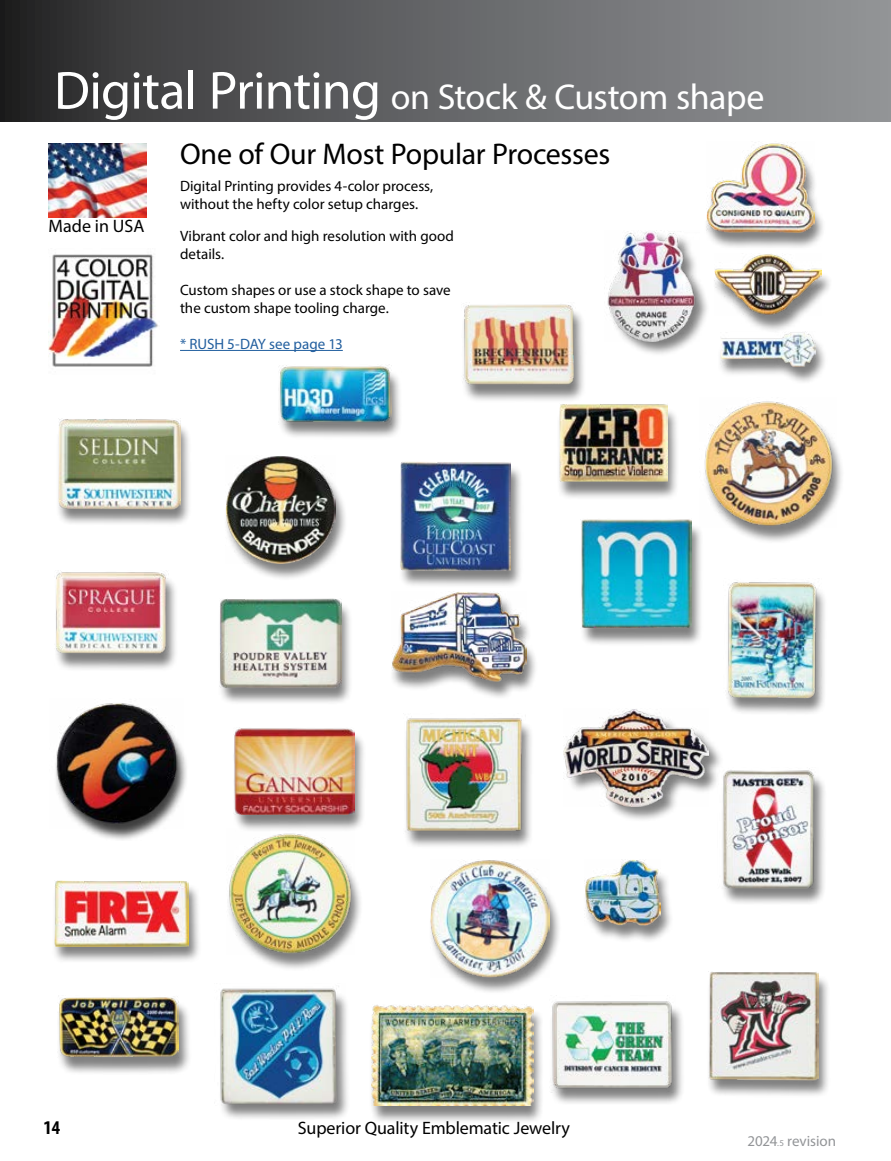
<style>
.page{position:relative;width:891px;height:1161px;background:#fff}
.page>*{position:absolute;margin:0;border:0;box-sizing:border-box;transform-origin:0 0}
.t1{font:36px "Myriad Pro";letter-spacing:-.015em;color:#fff}
.t2{font:30px "Myriad Pro";letter-spacing:-.01em;color:#000}
.t3{font:700 condensed 19.5px "Myriad Pro";color:#000}
.t4{font:18px "Myriad Pro";letter-spacing:-.005em;color:#000}
.t5{font:15px/18px "Myriad Pro";color:#000}
.t6{font:15px "Myriad Pro";color:#215e9e}
.t7{font:15px "Myriad Pro";letter-spacing:-.005em;color:#939598}
.s1{font-size:54px}
.s2{font-size:9px}
</style>
<div class="page">
<div style="left:0;top:0;width:891px;height:122px;background:linear-gradient(to right,#2d2d2e,#979a9c)"></div>
<div style="left:717px;top:335px;width:111px;height:51px;background:#000;opacity:.5"></div>
<img style="left:720px;top:334px;width:96px;height:34px">
<div style="left:712px;top:257px;width:122px;height:77px;background:#000;opacity:.5"></div>
<img style="left:714px;top:254px;width:108px;height:62px">
<div style="left:390px;top:594px;width:148px;height:106px;background:#000;opacity:.5"></div>
<img style="left:391px;top:592px;width:135px;height:90px">
<div style="left:583px;top:862px;width:91px;height:81px;background:#000;opacity:.5"></div>
<img style="left:585px;top:860px;width:75px;height:66px">
<div style="left:368px;top:1008px;width:177px;height:116px;background:#000;opacity:.5"></div>
<img style="left:371px;top:1005px;width:162px;height:100px">
<div style="left:557px;top:407px;width:123px;height:93px;background:#000;opacity:.5"></div>
<img style="left:559px;top:404px;width:108px;height:78px">
<div style="left:705px;top:146px;width:121px;height:105px;background:#000;opacity:.5"></div>
<img style="left:706px;top:143px;width:108px;height:89px">
<div style="left:51px;top:883px;width:151px;height:81px;background:#000;opacity:.5"></div>
<img style="left:54px;top:881px;width:135px;height:65px">
<div style="left:726px;top:584px;width:102px;height:132px;background:#000;opacity:.5"></div>
<img style="left:726px;top:582px;width:95px;height:116px">
<div style="left:702px;top:405px;width:143px;height:139px;background:#000;opacity:.5"></div>
<img style="left:702px;top:401px;width:134px;height:127px">
<div style="left:404px;top:721px;width:130px;height:128px;background:#000;opacity:.5"></div>
<img style="left:404px;top:718px;width:121px;height:117px">
<div style="left:224px;top:458px;width:124px;height:123px;background:#000;opacity:.5"></div>
<img style="left:226px;top:456px;width:109px;height:108px">
<hr style="left:180px;top:350px;width:163px;height:1px;background:#215e9e">
<div style="left:232px;top:732px;width:135px;height:101px;background:#000;opacity:.5"></div>
<img style="left:234px;top:728px;width:120px;height:86px">
<div style="left:278px;top:369px;width:125px;height:71px;background:#000;opacity:.5"></div>
<img style="left:278px;top:364px;width:113px;height:61px">
<div style="left:428px;top:864px;width:134px;height:131px;background:#000;opacity:.5"></div>
<img style="left:431px;top:860px;width:118px;height:117px">
<div style="left:218px;top:601px;width:135px;height:104px;background:#000;opacity:.5"></div>
<img style="left:220px;top:598px;width:121px;height:90px">
<div style="left:57px;top:1000px;width:135px;height:75px;background:#000;opacity:.5"></div>
<img style="left:57px;top:997px;width:122px;height:61px">
<div style="left:56px;top:421px;width:136px;height:106px;background:#000;opacity:.5"></div>
<img style="left:59px;top:419px;width:121px;height:91px">
<div style="left:54px;top:574px;width:124px;height:98px;background:#000;opacity:.5"></div>
<img style="left:54px;top:571px;width:115px;height:84px">
<div style="left:398px;top:464px;width:126px;height:125px;background:#000;opacity:.5"></div>
<img style="left:401px;top:462px;width:110px;height:108px">
<div style="left:550px;top:1005px;width:135px;height:101px;background:#000;opacity:.5"></div>
<img style="left:550px;top:995px;width:126px;height:98px">
<div style="left:227px;top:836px;width:136px;height:135px;background:#000;opacity:.5"></div>
<img style="left:227px;top:828px;width:127px;height:127px">
<div style="left:219px;top:992px;width:131px;height:129px;background:#000;opacity:.5"></div>
<img style="left:219px;top:986px;width:127px;height:119px">
<div style="left:720px;top:774px;width:107px;height:131px;background:#000;opacity:.5"></div>
<img style="left:720px;top:768px;width:99px;height:120px">
<div style="left:462px;top:308px;width:125px;height:95px;background:#000;opacity:.5"></div>
<img style="left:462px;top:304px;width:113px;height:83px">
<div style="left:579px;top:523px;width:125px;height:123px;background:#000;opacity:.5"></div>
<img style="left:581px;top:519px;width:110px;height:110px">
<div style="left:706px;top:975px;width:125px;height:123px;background:#000;opacity:.5"></div>
<img style="left:708px;top:972px;width:111px;height:109px">
<img style="left:48px;top:254px;width:110px;height:113px">
<div style="left:54px;top:707px;width:135px;height:135px;background:#000;opacity:.75"></div>
<img style="left:54px;top:703px;width:129px;height:126px">
<img style="left:49px;top:144px;width:97px;height:73px">
<div style="left:564px;top:710px;width:161px;height:113px;background:#000;opacity:.5"></div>
<img style="left:564px;top:709px;width:144px;height:97px">
<div style="left:608px;top:230px;width:105px;height:128px;background:#000;opacity:.5"></div>
<img style="left:607px;top:231px;width:93px;height:110px">
<h1 class="t1" style="left:54px;top:74px;width:712px"><span class="s1">Digital Printing</span> on Stock &amp; Custom shape</h1>
<p class="t4" style="left:49px;top:215px;width:97px">Made in USA</p>
<h2 class="t2" style="left:180px;top:135px;width:432px">One of Our Most Popular Processes</h2>
<p class="t5" style="left:180px;top:177px;width:255px">Digital Printing provides 4-color process, without the hefty color setup charges.</p>
<p class="t5" style="left:180px;top:227px;width:275px">Vibrant color and high resolution with good details.</p>
<p class="t5" style="left:180px;top:281px;width:272px">Custom shapes or use a stock shape to save the custom shape tooling charge.</p>
<p class="t6" style="left:180px;top:335px;width:164px">* RUSH 5-DAY see page 13</p>
<h3 class="t3" style="left:44px;top:1115px;width:18px">14</h3>
<p class="t4" style="left:298px;top:1117px;width:273px">Superior Quality Emblematic Jewelry</p>
<p class="t7" style="left:748px;top:1132px;width:90px">2024<span class="s2">.5</span> revision</p>
</div>
